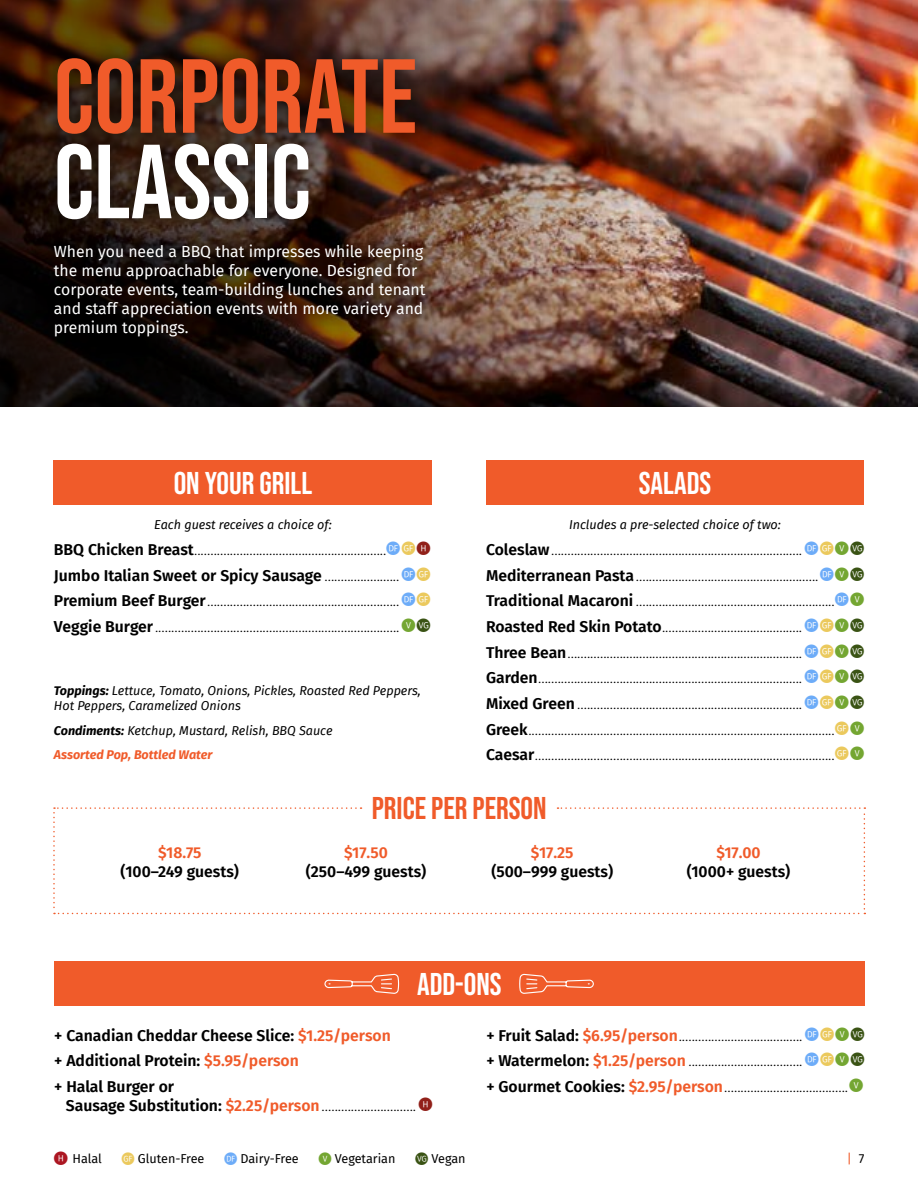
<style>
.page{position:relative;width:918px;height:1188px;background:#fff}
.page>*{position:absolute;margin:0;border:0;box-sizing:border-box;transform-origin:0 0}
.t1{font:105px "Bebas Neue";color:#f05b2a}
.t2{font:105px "Bebas Neue";color:#fff}
.t3{font:31.5px "Bebas Neue";color:#fff}
.t4{font:31.5px "Bebas Neue";color:#f05b2a}
.t5{font:300 15.75px/25.7px "Fira Sans";color:#000;text-align:justify}
.t6{font:15.75px/18.9px "Fira Sans";color:#fff}
.t7{font:600 15.75px/25.7px "Fira Sans";color:#000}
.t8{font:600 15.75px "Fira Sans";color:#f05b2a}
.t9{font:12.75px "Fira Sans";color:#f05b2a}
.t10{font:italic 12.6px/15.1px "Fira Sans";color:#000}
.t11{font:12.6px "Fira Sans";color:#000}
.s1{font-weight:600}
.s2{font-family:"Glyphter";font-weight:400;font-size:13.5px;color:#6dacf8}
.s3{font-family:"Glyphter";font-weight:400;font-size:13.5px;color:#ebc95d}
.s4{font-family:"Glyphter";font-weight:400;font-size:13.5px;color:#912019}
.s5{font-family:"Glyphter";font-weight:400;font-size:13.5px;color:#74a632}
.s6{font-family:"Glyphter";font-weight:400;font-size:13.5px;color:#3a5314}
.s7{font-weight:700}
.s8{font-weight:700;color:#f05b2a}
.s9{color:#f05b2a}
.s10{font-weight:600;color:#f05b2a}
.s11{font-family:"Glyphter";font-size:13.5px;color:#ac1622}
.s12{font-family:"Glyphter";color:#ebc95d}
.s13{font-family:"Glyphter";color:#6dacf8}
.s14{font-family:"Glyphter";color:#74a632}
.s15{font-family:"Glyphter";color:#3a5314}
.s16{color:#000}
</style>
<div class="page">
<img style="left:0;top:0;width:918px;height:406px">
<div style="left:486px;top:461px;width:378px;height:44px;background:#f05b2a"></div>
<div style="left:54px;top:461px;width:378px;height:44px;background:#f05b2a"></div>
<div style="left:54px;top:962px;width:810px;height:44px;background:#f05b2a"></div>
<svg style="left:324px;top:973px;width:76px;height:21px"></svg>
<svg style="left:519px;top:973px;width:75px;height:21px"></svg>
<div style="left:34px;top:36px;width:412px;height:321px;background:#000;opacity:.68"></div>
<svg style="left:53px;top:807px;width:812px;height:107px"></svg>
<h1 class="t1" style="left:54px;top:37px;width:365px">CORPORATE</h1>
<h1 class="t2" style="left:54px;top:122px;width:259px">CLASSIC</h1>
<p class="t6" style="left:54px;top:242px;width:373px">When you need a BBQ that impresses while keeping the menu approachable for everyone. Designed for corporate events, team-building lunches and tenant and staff appreciation events with more variety and premium toppings.</p>
<h2 class="t3" style="left:174px;top:465px;width:140px">ON YOUR GRILL</h2>
<p class="t10" style="left:154px;top:517px;width:179px">Each guest receives a choice of:</p>
<p class="t5" style="left:54px;top:537px;width:378px"><span class="s1">BBQ Chicken Breast</span>...........................................................<span class="s2">B</span><span class="s3">A</span><span class="s4">D </span><span class="s1">Jumbo Italian Sweet or Spicy Sausage</span> ....................... <span class="s2">B</span><span class="s3">A </span><span class="s1">Premium Beef Burger</span>........................................................... <span class="s2">B</span><span class="s3">A </span><span class="s1">Veggie Burger</span>........................................................................... <span class="s5">C</span><span class="s6">E</span></p>
<p class="t10" style="left:54px;top:682px;width:368px"><span class="s7">Toppings:</span> Lettuce, Tomato, Onions, Pickles, Roasted Red Peppers,<br>Hot Peppers, Caramelized Onions</p>
<p class="t10" style="left:54px;top:717px;width:280px;line-height:24.9px"><span class="s7">Condiments:</span> Ketchup, Mustard, Relish, BBQ Sauce<br><span class="s8">Assorted Pop, Bottled Water</span></p>
<h2 class="t3" style="left:639px;top:465px;width:74px">SALADS</h2>
<p class="t10" style="left:569px;top:517px;width:213px">Includes a pre-selected choice of two:</p>
<p class="t5" style="left:486px;top:537px;width:379px"><span class="s1">Coleslaw</span>............................................................................. <span class="s2">B</span><span class="s3">A</span><span class="s5">C</span><span class="s6">E </span><span class="s1">Mediterranean Pasta</span>........................................................<span class="s2">B</span><span class="s5">C</span><span class="s6">E </span><span class="s1">Traditional Macaroni</span> .............................................................<span class="s2">B</span><span class="s5">C </span><span class="s1">Roasted Red Skin Potato</span>........................................... <span class="s2">B</span><span class="s3">A</span><span class="s5">C</span><span class="s6">E </span><span class="s1">Three Bean</span>........................................................................ <span class="s2">B</span><span class="s3">A</span><span class="s5">C</span><span class="s6">E </span><span class="s1">Garden</span>................................................................................. <span class="s2">B</span><span class="s3">A</span><span class="s5">C</span><span class="s6">E </span><span class="s1">Mixed Green</span> ..................................................................... <span class="s2">B</span><span class="s3">A</span><span class="s5">C</span><span class="s6">E </span><span class="s1">Greek</span>..............................................................................................<span class="s3">A</span><span class="s5">C </span><span class="s1">Caesar</span>............................................................................................<span class="s3">A</span><span class="s5">C</span></p>
<p class="t8" style="left:158px;top:839px;width:45px">$18.75</p>
<p class="t7" style="left:121px;top:857px;width:120px">(100–249 guests)</p>
<h2 class="t4" style="left:372px;top:790px;width:176px">PRICE PER PERSON</h2>
<p class="t8" style="left:344px;top:839px;width:45px">$17.50</p>
<p class="t7" style="left:306px;top:857px;width:122px">(250–499 guests)</p>
<p class="t8" style="left:531px;top:839px;width:44px">$17.25</p>
<p class="t7" style="left:491px;top:857px;width:123px">(500–999 guests)</p>
<h2 class="t3" style="left:417px;top:966px;width:86px">ADD-ONS</h2>
<p class="t8" style="left:716px;top:839px;width:46px">$17.00</p>
<p class="t7" style="left:687px;top:857px;width:105px">(1000+ guests)</p>
<p class="t7" style="left:54px;top:1022px;width:338px">+ Canadian Cheddar Cheese Slice: <span class="s9">$1.25/person </span>+ Additional Protein: <span class="s9">$5.95/person<br></span>+ Halal Burger or</p>
<p class="t5" style="left:66px;top:1093px;width:368px"><span class="s1">Sausage Substitution:</span> <span class="s10">$2.25/person</span>............................. <span class="s4">D</span></p>
<p class="t5" style="left:486px;top:1022px;width:380px"><span class="s1">+ Fruit Salad:</span> <span class="s10">$6.95/person</span>...................................... <span class="s2">B</span><span class="s3">A</span><span class="s5">C</span><span class="s6">E </span><span class="s1">+ Watermelon:</span> <span class="s10">$1.25/person</span> ................................... <span class="s2">B</span><span class="s3">A</span><span class="s5">C</span><span class="s6">E </span><span class="s1">+ Gourmet Cookies:</span> <span class="s10">$2.95/person</span>......................................<span class="s5">C</span></p>
<p class="t11" style="left:54px;top:1149px;width:49px"><span class="s11">D</span> Halal</p>
<p class="t11" style="left:122px;top:1149px;width:84px"><span class="s12">A</span> Gluten-Free</p>
<p class="t11" style="left:225px;top:1149px;width:76px"><span class="s13">B</span> Dairy-Free</p>
<p class="t11" style="left:319px;top:1149px;width:78px"><span class="s14">C</span> Vegetarian</p>
<p class="t11" style="left:416px;top:1149px;width:52px"><span class="s15">E</span> Vegan</p>
<p class="t9" style="left:847px;top:1149px;width:19px">| <span class="s16">7</span></p>
</div>
